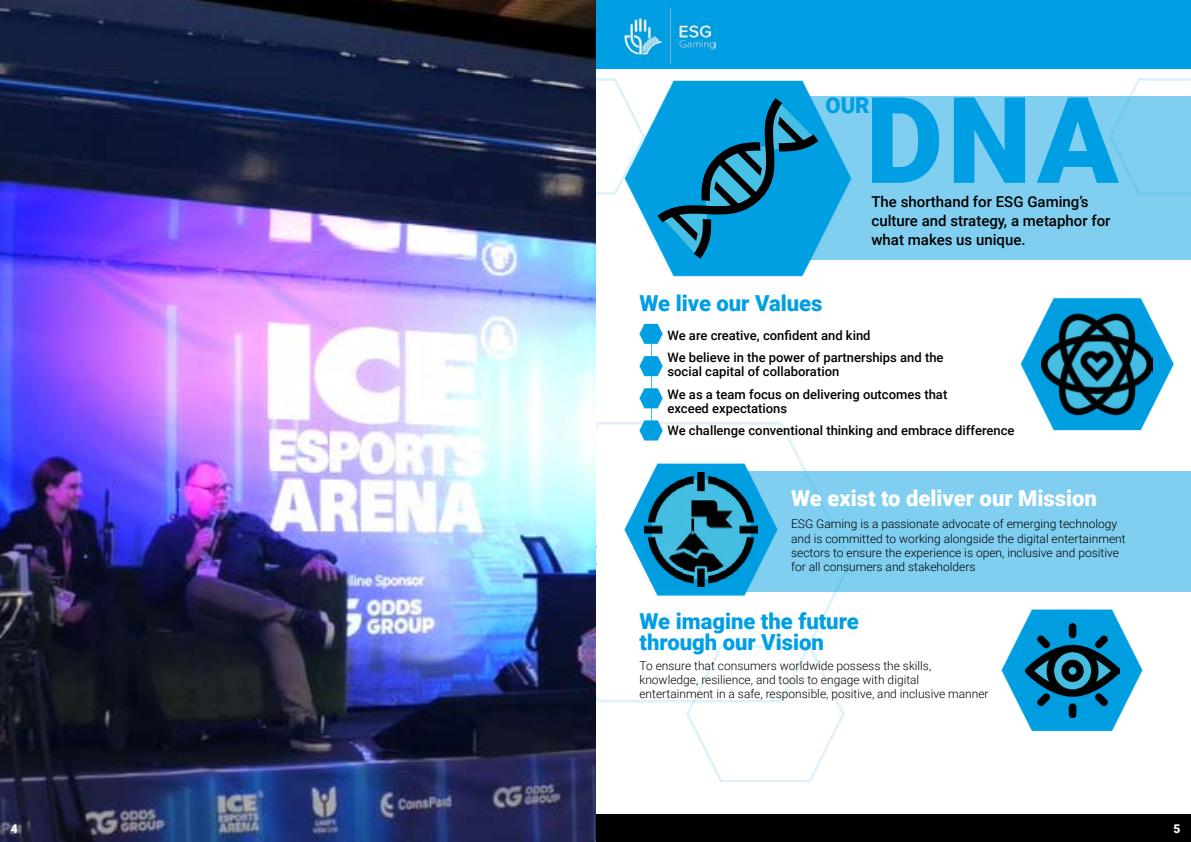
<style>
.page{position:relative;width:1191px;height:842px;background:#fff}
.page>*{position:absolute;margin:0;border:0;box-sizing:border-box;transform-origin:0 0}
.t1{font:900 120px "Roboto";color:#009fe3}
.t2{font:900 22px/21px "Roboto";color:#009fe3}
.t3{font:900 22px "Roboto";color:#fff}
.t4{font:500 15px/19px "Roboto";color:#000}
.t5{font:500 13px/22.5px "Roboto";color:#000}
.t6{font:300 12px/14.4px "Roboto";color:#000}
.t7{font:900 12px "Roboto";color:#fff}
</style>
<div class="page">
<div style="left:0;top:0;width:1191px;height:69px;background:#009fe3"></div>
<div style="left:0;top:814px;width:1191px;height:28px;background:#000"></div>
<img style="left:596px;top:79px;width:595px;height:702px">
<img style="left:624px;top:9px;width:91px;height:54px">
<img style="left:0;top:0;width:595px;height:842px">
<div style="left:733px;top:471px;width:458px;height:120px;background:#80cff1"></div>
<svg style="left:624px;top:463px;width:154px;height:133px"></svg>
<svg style="left:1001px;top:609px;width:141px;height:122px"></svg>
<img style="left:1025px;top:623px;width:94px;height:94px">
<img style="left:644px;top:473px;width:113px;height:113px">
<hr style="left:651px;top:341px;width:1px;height:88px;background:#45bfe3">
<svg style="left:639px;top:324px;width:23px;height:20px"></svg>
<svg style="left:639px;top:356px;width:23px;height:20px"></svg>
<svg style="left:639px;top:388px;width:23px;height:20px"></svg>
<svg style="left:1020px;top:298px;width:154px;height:132px"></svg>
<img style="left:1041px;top:309px;width:111px;height:111px">
<svg style="left:639px;top:420px;width:23px;height:20px"></svg>
<div style="left:731px;top:97px;width:460px;height:163px;background:#80cff1"></div>
<svg style="left:624px;top:80px;width:228px;height:197px"></svg>
<svg style="left:657px;top:98px;width:161px;height:161px;background:#0a8bbf"></svg>
<h2 class="t2" style="left:825px;top:94px;width:45px">OUR</h2>
<h1 class="t1" style="left:865px;top:56px;width:255px">DNA</h1>
<p class="t4" style="left:871px;top:191px;width:240px">The shorthand for ESG Gaming’s culture and strategy, a metaphor for what makes us unique.</p>
<h2 class="t2" style="left:639px;top:292px;width:185px">We live our Values</h2>
<p class="t5" style="left:667px;top:323px;width:278px">We are creative, confident and kind<br>We believe in the power of partnerships and the</p>
<p class="t5" style="left:667px;top:360px;width:281px">social capital of collaboration<br>We as a team focus on delivering outcomes that</p>
<p class="t5" style="left:667px;top:396px;width:348px">exceed expectations<br>We challenge conventional thinking and embrace difference</p>
<h2 class="t3" style="left:791px;top:483px;width:307px">We exist to deliver our Mission</h2>
<p class="t6" style="left:791px;top:516px;width:336px">ESG Gaming is a passionate advocate of emerging technology and is committed to working alongside the digital entertainment sectors to ensure the experience is open, inclusive and positive for all consumers and stakeholders</p>
<h2 class="t2" style="left:639px;top:610px;width:221px">We imagine the future through our Vision</h2>
<p class="t6" style="left:639px;top:658px;width:351px">To ensure that consumers worldwide possess the skills, knowledge, resilience, and tools to engage with digital entertainment in a safe, responsible, positive, and inclusive manner</p>
<p class="t7" style="left:11px;top:820px;width:8px">4</p>
<p class="t7" style="left:1173px;top:820px;width:8px">5</p>
</div>
